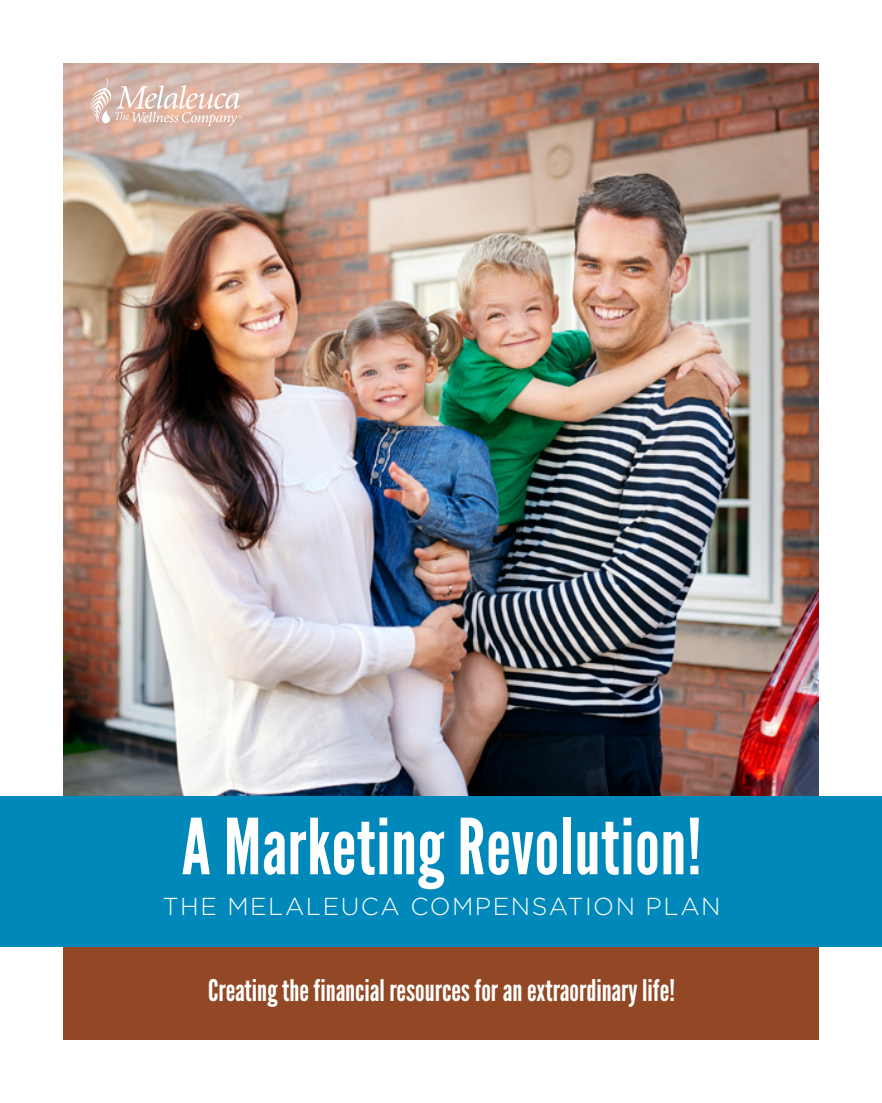
<style>
.page{position:relative;width:882px;height:1103px;background:#fff}
.page>*{position:absolute;margin:0;border:0;box-sizing:border-box;transform-origin:0 0}
.t1{font:77px "League Gothic";letter-spacing:.01em;color:#fff}
.t2{font:29.75px "League Gothic";color:#fff}
.t3{font:300 24.5px "Gotham";letter-spacing:.065em;color:#fff}
</style>
<div class="page">
<div style="left:63px;top:941px;width:756px;height:99px;background:#924824"></div>
<img style="left:63px;top:63px;width:756px;height:733px">
<div style="left:0;top:796px;width:882px;height:150px;background:#0088ba"></div>
<svg style="left:91px;top:78px;width:150px;height:48px;background:#e0c2b6"></svg>
<h1 class="t1" style="left:182px;top:801px;width:521px">A Marketing Revolution!</h1>
<p class="t3" style="left:163px;top:890px;width:559px">THE MELALEUCA COMPENSATION PLAN</p>
<p class="t2" style="left:208px;top:972px;width:468px">Creating the financial resources for an extraordinary life!</p>
</div>
